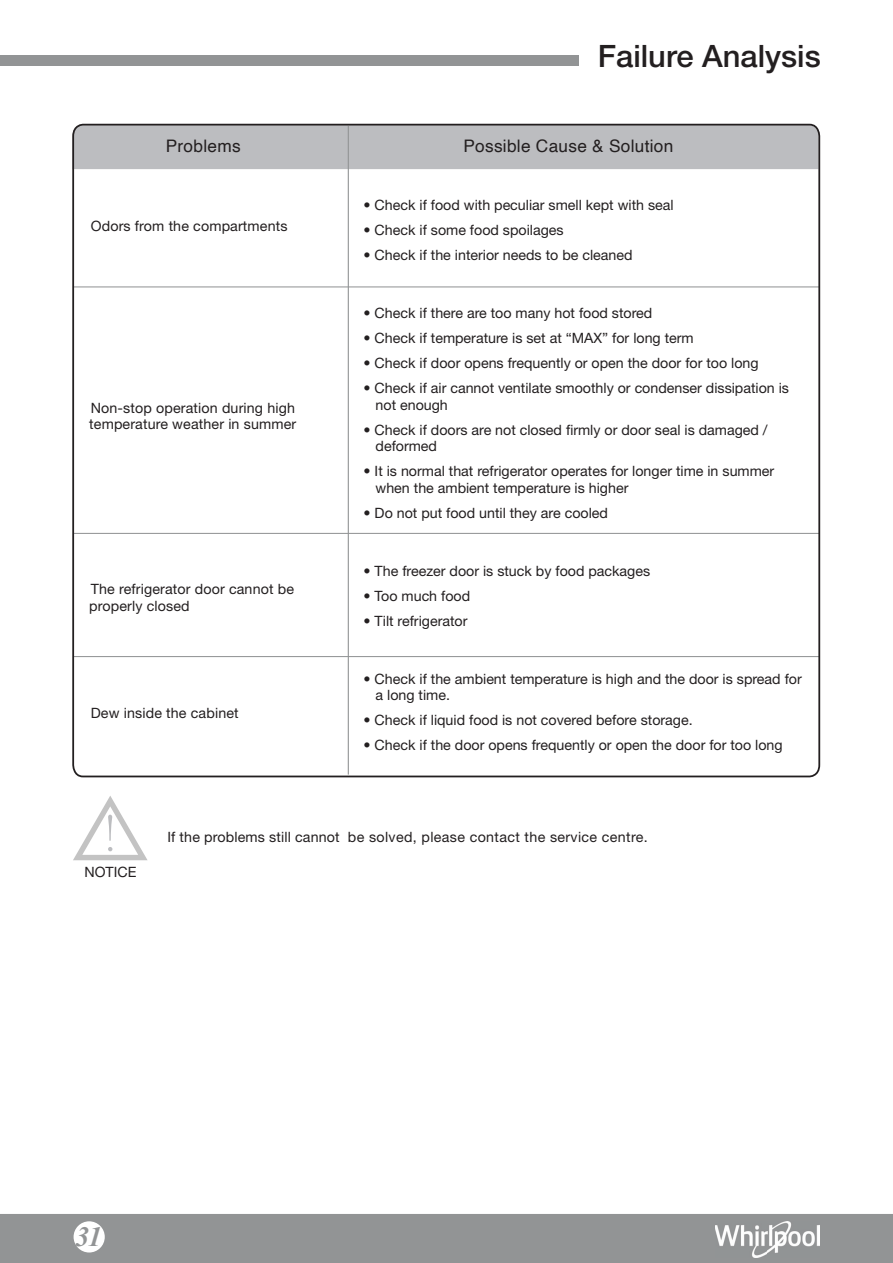
<style>
.page{position:relative;width:893px;height:1263px;background:#fff}
.page>*{position:absolute;margin:0;border:0;box-sizing:border-box;transform-origin:0 0}
.t1{font:500 30.9px "Helvetica Neue";color:#231f20}
.t2{font:italic 700 27.75px "Times New Roman";color:#929495}
.t3{font:17.25px "Helvetica";letter-spacing:.015em;color:#231f20}
.t4{font:14.25px/16.5px "Helvetica Neue";color:#231f20}
.t5{font:14.25px "Helvetica Neue";letter-spacing:.025em;color:#231f20}
</style>
<div class="page">
<div style="left:1px;top:1214px;width:892px;height:49px;background:#929495"></div>
<hr style="left:0;top:1214px;width:1px;height:49px;background:#929495">
<div style="left:74px;top:1221px;width:31px;height:31px;background:#fff;border-radius:50%"></div>
<img style="left:715px;top:1222px;width:105px;height:35px">
<div style="left:0;top:56px;width:578px;height:10px;background:#929495"></div>
<svg style="left:72px;top:123px;width:749px;height:655px"></svg>
<svg style="left:73px;top:796px;width:74px;height:64px"></svg>
<p class="t3" style="left:166px;top:133px;width:76px">Problems</p>
<p class="t4" style="left:91px;top:218px;width:198px">Odors from the compartments</p>
<p class="t4" style="left:89px;top:399px;width:208px">Non-stop operation during high temperature weather in summer</p>
<p class="t4" style="left:89px;top:581px;width:206px">The refrigerator door cannot be properly closed</p>
<p class="t4" style="left:91px;top:705px;width:149px">Dew inside the cabinet</p>
<p class="t1" style="left:598px;top:38px;width:224px">Failure Analysis</p>
<p class="t3" style="left:463px;top:133px;width:211px">Possible Cause &amp; Solution</p>
<p class="t4" style="left:364px;top:196px;width:312px">• Check if food with peculiar smell kept with seal</p>
<p class="t4" style="left:364px;top:221px;width:202px">• Check if some food spoilages</p>
<p class="t4" style="left:364px;top:246px;width:270px">• Check if the interior needs to be cleaned</p>
<p class="t4" style="left:364px;top:305px;width:290px">• Check if there are too many hot food stored</p>
<p class="t4" style="left:364px;top:330px;width:332px">• Check if temperature is set at “MAX” for long term</p>
<p class="t4" style="left:364px;top:355px;width:397px">• Check if door opens frequently or open the door for too long</p>
<p class="t4" style="left:376px;top:380px;width:415px;text-indent:-12px">• Check if air cannot ventilate smoothly or condenser dissipation is not enough</p>
<p class="t4" style="left:376px;top:421px;width:394px;text-indent:-12px">• Check if doors are not closed firmly or door seal is damaged / deformed</p>
<p class="t4" style="left:376px;top:463px;width:400px;text-indent:-12px">• It is normal that refrigerator operates for longer time in summer when the ambient temperature is higher</p>
<p class="t4" style="left:364px;top:504px;width:246px">• Do not put food until they are cooled</p>
<p class="t4" style="left:364px;top:562px;width:288px">• The freezer door is stuck by food packages</p>
<p class="t4" style="left:364px;top:587px;width:108px">• Too much food</p>
<p class="t4" style="left:364px;top:612px;width:105px">• Tilt refrigerator</p>
<p class="t4" style="left:376px;top:670px;width:428px;text-indent:-12px">• Check if the ambient temperature is high and the door is spread for a long time.</p>
<p class="t4" style="left:364px;top:712px;width:331px">• Check if liquid food is not covered before storage.</p>
<p class="t4" style="left:364px;top:737px;width:421px">• Check if the door opens frequently or open the door for too long</p>
<p class="t4" style="left:85px;top:864px;width:53px">NOTICE</p>
<p class="t5" style="left:167px;top:828px;width:482px">If the problems still cannot be solved, please contact the service centre.</p>
<h2 class="t2" style="left:76px;top:1217px;width:28px">31</h2>
</div>
